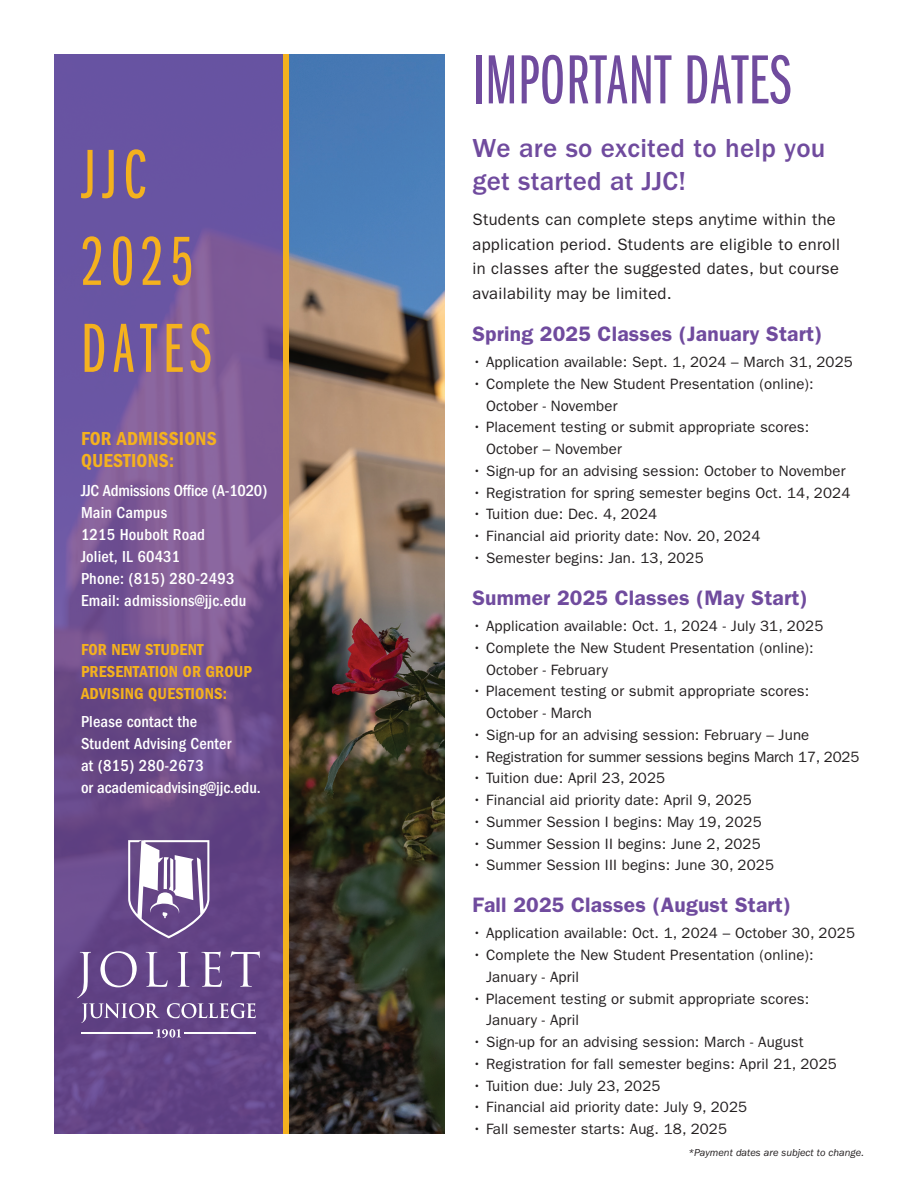
<style>
.page{position:relative;width:918px;height:1188px;background:#fff}
.page>*{position:absolute;margin:0;border:0;box-sizing:border-box;transform-origin:0 0}
.t1{font:72px "ITC Franklin Gothic Std Bk X Cp";letter-spacing:.01em;color:#704b9e}
.t2{font:72px/87px "ITC Franklin Gothic Std Bk X Cp";letter-spacing:.09em;color:#f4b11e}
.t3{font:500 27px/33px "ITC Franklin Gothic Std";letter-spacing:.01em;color:#704b9e}
.t4{font:600 21px "ITC Franklin Gothic Std";letter-spacing:.01em;color:#704b9e}
.t5{font:19.5px/21.9px "ITC Franklin Gothic Std Dm Cd";letter-spacing:.01em;color:#f4b11e}
.t6{font:500 condensed 16.5px/21.9px "ITC Franklin Gothic Std";letter-spacing:.01em;color:#fff}
.t7{font:16.5px/24.8px "ITC Franklin Gothic Std";letter-spacing:.02em;color:#231f20}
.t8{font:16.5px/21.9px "ITC Franklin Gothic Std Dm Cd";letter-spacing:.01em;color:#f4b11e}
.t9{font:15px/21.8px "ITC Franklin Gothic Std";letter-spacing:.01em;color:#231f20}
.t10{font:15px "ITC Franklin Gothic Std";letter-spacing:-.01em;color:#231f20}
.t11{font:italic 10.5px "ITC Franklin Gothic Std";color:#231f20}
</style>
<div class="page">
<img style="left:54px;top:54px;width:230px;height:1080px">
<div style="left:284px;top:54px;width:149px;height:1080px;background:linear-gradient(to bottom,#f4b11e,#f4b11e)"></div>
<img style="left:290px;top:54px;width:155px;height:1080px">
<svg style="left:128px;top:840px;width:81px;height:98px"></svg>
<svg style="left:77px;top:951px;width:183px;height:72px;background:#785e97"></svg>
<svg style="left:157px;top:1029px;width:24px;height:9px"></svg>
<hr style="left:81px;top:1032px;width:72px;height:2px;background:#fff">
<hr style="left:184px;top:1032px;width:72px;height:2px;background:#fff">
<h1 class="t2" style="left:81px;top:133px;width:132px">JJC<br>2025<br>DATES</h1>
<h3 class="t5" style="left:81px;top:428px;width:137px">FOR ADMISSIONS<br>QUESTIONS:</h3>
<p class="t6" style="left:81px;top:480px;width:188px">JJC Admissions Office (A-1020)<br>Main Campus<br>1215 Houbolt Road<br>Joliet, IL 60431<br>Phone: (815) 280-2493<br>Email: admissions@jjc.edu</p>
<p class="t8" style="left:81px;top:638px;width:173px">FOR NEW STUDENT<br>PRESENTATION OR GROUP<br>ADVISING QUESTIONS:</p>
<p class="t6" style="left:81px;top:711px;width:181px">Please contact the<br>Student Advising Center<br>at (815) 280-2673<br>or academicadvising@jjc.edu.</p>
<h1 class="t1" style="left:472px;top:43px;width:320px">IMPORTANT DATES</h1>
<h2 class="t3" style="left:472px;top:132px;width:355px">We are so excited to help you get started at JJC!</h2>
<p class="t7" style="left:472px;top:207px;width:369px">Students can complete steps anytime within the application period. Students are eligible to enroll in classes after the suggested dates, but course availability may be limited.</p>
<h3 class="t4" style="left:472px;top:322px;width:351px">Spring 2025 Classes (January Start)</h3>
<p class="t9" style="left:472px;top:351px;width:382px">• Application available: Sept. 1, 2024 – March 31, 2025</p>
<p class="t9" style="left:486px;top:373px;width:329px;text-indent:-14px">• Complete the New Student Presentation (online):<br>October - November</p>
<p class="t9" style="left:486px;top:417px;width:325px;text-indent:-14px">• Placement testing or submit appropriate scores:<br>October – November</p>
<p class="t9" style="left:472px;top:460px;width:375px">• Sign-up for an advising session: October to November</p>
<p class="t9" style="left:472px;top:482px;width:379px">• Registration for spring semester begins Oct. 14, 2024</p>
<p class="t9" style="left:472px;top:504px;width:186px">• Tuition due: Dec. 4, 2024</p>
<p class="t9" style="left:472px;top:525px;width:289px">• Financial aid priority date: Nov. 20, 2024</p>
<p class="t9" style="left:472px;top:547px;width:233px">• Semester begins: Jan. 13, 2025</p>
<h3 class="t4" style="left:472px;top:585px;width:337px">Summer 2025 Classes (May Start)</h3>
<p class="t9" style="left:472px;top:615px;width:352px">• Application available: Oct. 1, 2024 - July 31, 2025</p>
<p class="t9" style="left:486px;top:637px;width:329px;text-indent:-14px">• Complete the New Student Presentation (online):<br>October - February</p>
<p class="t9" style="left:486px;top:680px;width:325px;text-indent:-14px">• Placement testing or submit appropriate scores:<br>October - March</p>
<p class="t9" style="left:472px;top:724px;width:338px">• Sign-up for an advising session: February – June</p>
<p class="t10" style="left:472px;top:748px;width:388px">• Registration for summer sessions begins March 17, 2025</p>
<p class="t9" style="left:472px;top:767px;width:194px">• Tuition due: April 23, 2025</p>
<p class="t9" style="left:472px;top:789px;width:281px">• Financial aid priority date: April 9, 2025</p>
<p class="t9" style="left:472px;top:811px;width:291px">• Summer Session I begins: May 19, 2025</p>
<p class="t9" style="left:472px;top:833px;width:290px">• Summer Session II begins: June 2, 2025</p>
<p class="t9" style="left:472px;top:854px;width:303px">• Summer Session III begins: June 30, 2025</p>
<h3 class="t4" style="left:472px;top:893px;width:320px">Fall 2025 Classes (August Start)</h3>
<p class="t9" style="left:472px;top:922px;width:384px">• Application available: Oct. 1, 2024 – October 30, 2025</p>
<p class="t9" style="left:486px;top:944px;width:329px;text-indent:-14px">• Complete the New Student Presentation (online):<br>January - April</p>
<p class="t9" style="left:486px;top:988px;width:325px;text-indent:-14px">• Placement testing or submit appropriate scores:<br>January - April</p>
<p class="t9" style="left:472px;top:1031px;width:333px">• Sign-up for an advising session: March - August</p>
<p class="t9" style="left:472px;top:1053px;width:366px">• Registration for fall semester begins: April 21, 2025</p>
<p class="t9" style="left:472px;top:1075px;width:190px">• Tuition due: July 23, 2025</p>
<p class="t9" style="left:472px;top:1096px;width:276px">• Financial aid priority date: July 9, 2025</p>
<p class="t9" style="left:472px;top:1118px;width:256px">• Fall semester starts: Aug. 18, 2025</p>
<p class="t11" style="left:689px;top:1147px;width:177px">*Payment dates are subject to change.</p>
</div>
